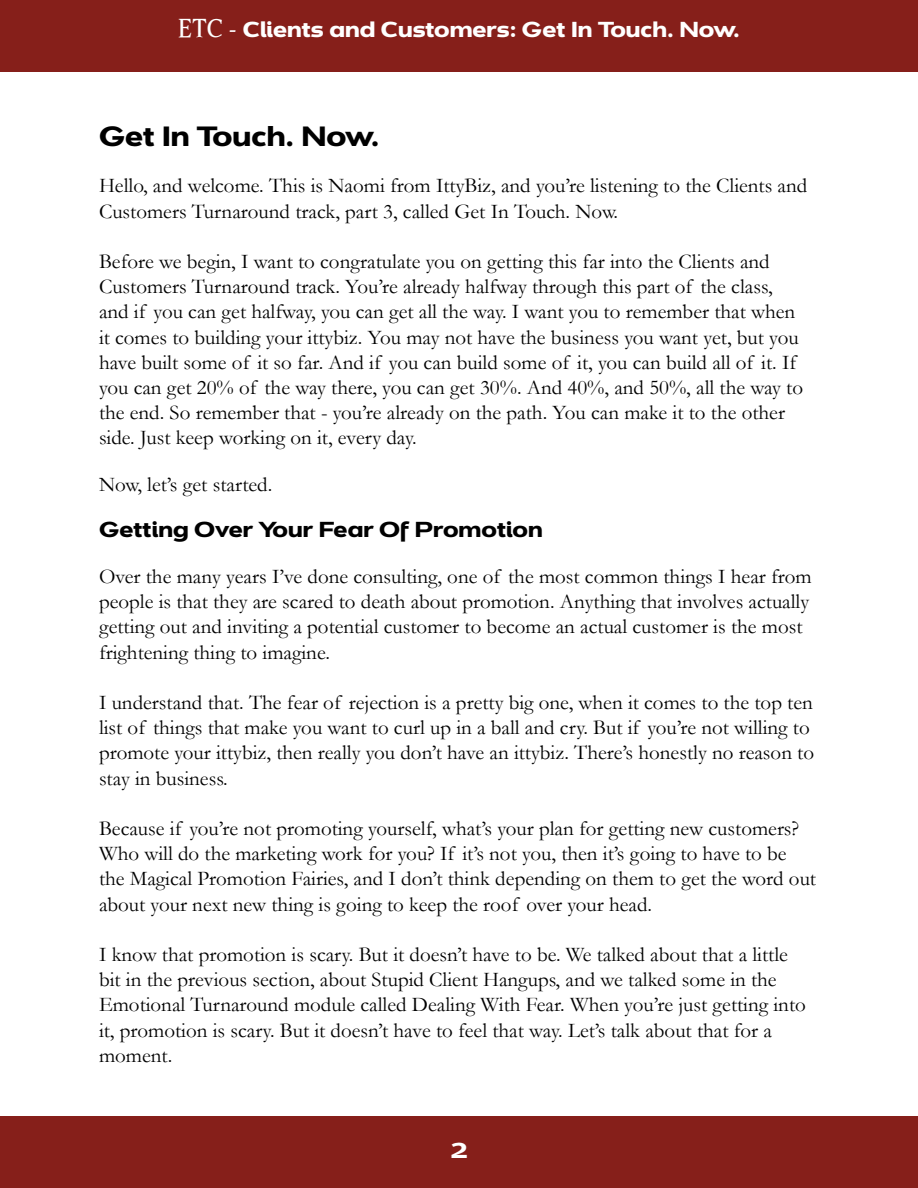
<style>
.page{position:relative;width:918px;height:1188px;background:#fff}
.page>*{position:absolute;margin:0;border:0;box-sizing:border-box;transform-origin:0 0}
.t1{font:900 27px "Dienstag";color:#000}
.t2{font:21px/25.2px "Garamond";color:#000}
.t3{font:900 21px "Dienstag";color:#fff}
.t4{font:900 21px "Dienstag";color:#000}
.s1{font-family:"Ragnar";font-weight:400;font-size:27px}
</style>
<div class="page">
<div style="left:0;top:0;width:918px;height:72px;background:#861f1a"></div>
<div style="left:0;top:1116px;width:918px;height:72px;background:#861f1a"></div>
<p class="t3" style="left:178px;top:15px;width:564px"><span class="s1">ETC -</span> Clients and Customers: Get In Touch. Now.</p>
<p class="t1" style="left:99px;top:118px;width:282px">Get In Touch. Now.</p>
<p class="t2" style="left:99px;top:173px;width:710px">Hello, and welcome. This is Naomi from IttyBiz, and you’re listening to the Clients and<br>Customers Turnaround track, part 3, called Get In Touch. Now.</p>
<p class="t2" style="left:99px;top:248px;width:706px">Before we begin, I want to congratulate you on getting this far into the Clients and Customers Turnaround track. You’re already halfway through this part of the class, and if you can get halfway, you can get all the way. I want you to remember that when it comes to building your ittybiz. You may not have the business you want yet, but you have built some of it so far. And if you can build some of it, you can build all of it. If you can get 20% of the way there, you can get 30%. And 40%, and 50%, all the way to the end. So remember that - you’re already on the path. You can make it to the other side. Just keep working on it, every day.</p>
<p class="t2" style="left:99px;top:471px;width:175px">Now, let’s get started.</p>
<p class="t4" style="left:99px;top:515px;width:445px">Getting Over Your Fear Of Promotion</p>
<p class="t2" style="left:99px;top:563px;width:714px">Over the many years I’ve done consulting, one of the most common things I hear from people is that they are scared to death about promotion. Anything that involves actually getting out and inviting a potential customer to become an actual customer is the most frightening thing to imagine.</p>
<p class="t2" style="left:99px;top:689px;width:717px">I understand that. The fear of rejection is a pretty big one, when it comes to the top ten list of things that make you want to curl up in a ball and cry. But if you’re not willing to promote your ittybiz, then really you don’t have an ittybiz. There’s honestly no reason to stay in business.</p>
<p class="t2" style="left:99px;top:815px;width:719px">Because if you’re not promoting yourself, what’s your plan for getting new customers?<br>Who will do the marketing work for you? If it’s not you, then it’s going to have to be the Magical Promotion Fairies, and I don’t think depending on them to get the word out about your next new thing is going to keep the roof over your head.</p>
<p class="t2" style="left:99px;top:941px;width:708px">I know that promotion is scary. But it doesn’t have to be. We talked about that a little bit in the previous section, about Stupid Client Hangups, and we talked some in the Emotional Turnaround module called Dealing With Fear. When you’re just getting into it, promotion is scary. But it doesn’t have to feel that way. Let’s talk about that for a moment.</p>
<p class="t3" style="left:450px;top:1136px;width:19px">2</p>
</div>
